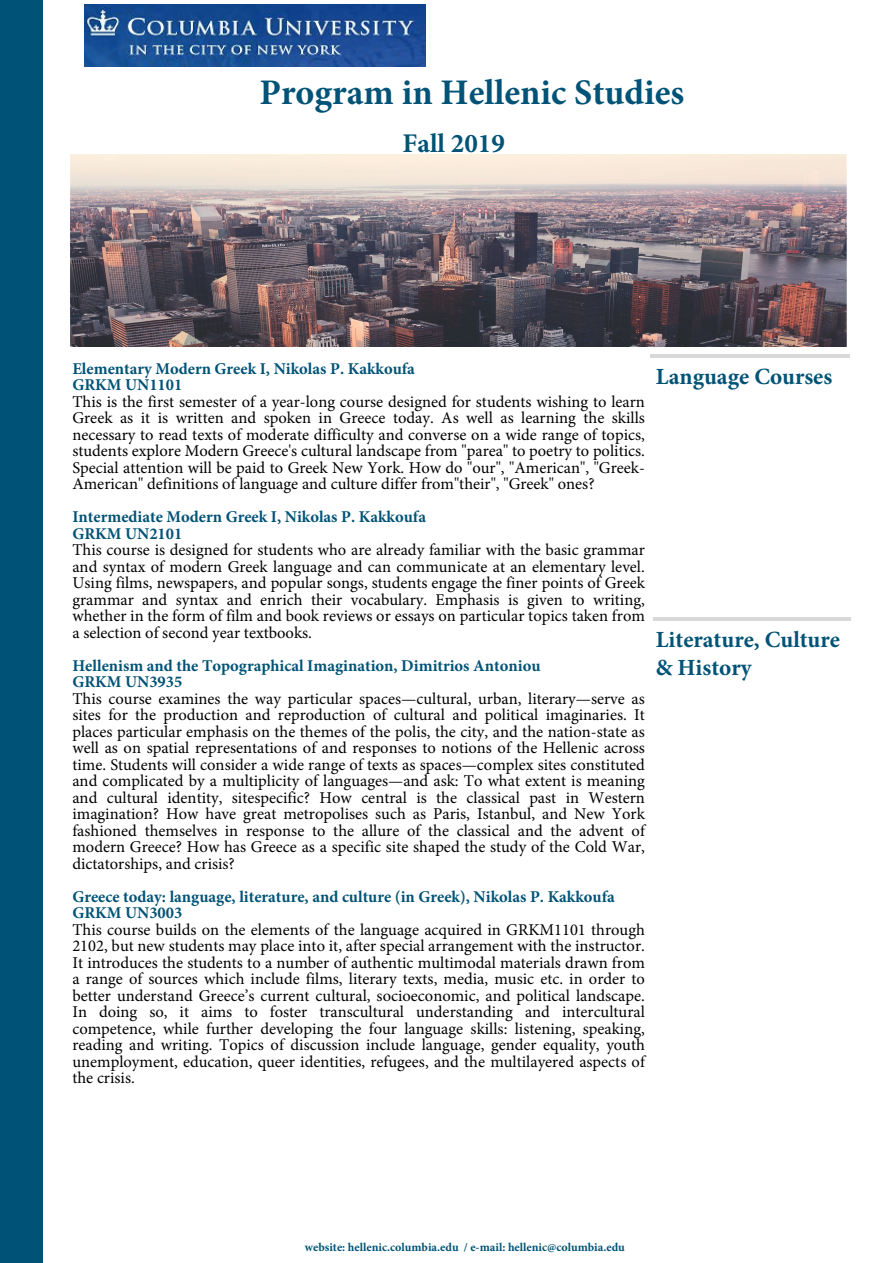
<style>
.page{position:relative;width:893px;height:1263px;background:#fff}
.page>*{position:absolute;margin:0;border:0;box-sizing:border-box;transform-origin:0 0}
.t1{font:700 36px "Minion Pro";color:#005376}
.t2{font:700 27px "Minion Pro";color:#005376}
.t3{font:700 23.25px/27.8px "Minion Pro";color:#005376}
.t4{font:16.5px/16.5px "Minion Pro";color:#000;text-align:justify}
.t5{font:700 16.5px/16.5px "Minion Pro";color:#005376}
.t6{font:700 12px "Minion Pro";color:#005376}
</style>
<div class="page">
<hr style="left:653px;top:617px;width:198px;height:3px;background:#000">
<hr style="left:650px;top:355px;width:200px;height:3px;background:#000">
<div style="left:0;top:0;width:43px;height:1263px;background:#005376"></div>
<img style="left:84px;top:5px;width:341px;height:62px">
<img style="left:70px;top:154px;width:777px;height:192px">
<h1 class="t1" style="left:259px;top:67px;width:426px">Program in Hellenic Studies</h1>
<h2 class="t2" style="left:403px;top:124px;width:104px">Fall 2019</h2>
<p class="t5" style="left:72px;top:360px;width:344px">Elementary Modern Greek I, Nikolas P. Kakkoufa<br>GRKM UN1101</p>
<p class="t4" style="left:72px;top:393px;width:574px">This is the first semester of a year-long course designed for students wishing to learn Greek as it is written and spoken in Greece today. As well as learning the skills necessary to read texts of moderate difficulty and converse on a wide range of topics, students explore Modern Greece's cultural landscape from "parea" to poetry to politics.<br>Special attention will be paid to Greek New York. How do "our", "American", "Greek-American" definitions of language and culture differ from"their", "Greek" ones?</p>
<p class="t5" style="left:72px;top:509px;width:355px">Intermediate Modern Greek I, Nikolas P. Kakkoufa<br>GRKM UN2101</p>
<p class="t4" style="left:72px;top:542px;width:574px">This course is designed for students who are already familiar with the basic grammar and syntax of modern Greek language and can communicate at an elementary level.<br>Using films, newspapers, and popular songs, students engage the finer points of Greek grammar and syntax and enrich their vocabulary. Emphasis is given to writing, whether in the form of film and book reviews or essays on particular topics taken from a selection of second year textbooks.</p>
<p class="t5" style="left:72px;top:657px;width:470px">Hellenism and the Topographical Imagination, Dimitrios Antoniou<br>GRKM UN3935</p>
<p class="t4" style="left:72px;top:690px;width:574px">This course examines the way particular spaces—cultural, urban, literary—serve as sites for the production and reproduction of cultural and political imaginaries. It places particular emphasis on the themes of the polis, the city, and the nation-state as well as on spatial representations of and responses to notions of the Hellenic across time. Students will consider a wide range of texts as spaces—complex sites constituted and complicated by a multiplicity of languages—and ask: To what extent is meaning and cultural identity, sitespecific? How central is the classical past in Western imagination? How have great metropolises such as Paris, Istanbul, and New York fashioned themselves in response to the allure of the classical and the advent of modern Greece? How has Greece as a specific site shaped the study of the Cold War, dictatorships, and crisis?</p>
<p class="t5" style="left:72px;top:888px;width:544px">Greece today: language, literature, and culture (in Greek), Nikolas P. Kakkoufa<br>GRKM UN3003</p>
<p class="t4" style="left:72px;top:921px;width:574px">This course builds on the elements of the language acquired in GRKM1101 through 2102, but new students may place into it, after special arrangement with the instructor.<br>It introduces the students to a number of authentic multimodal materials drawn from a range of sources which include films, literary texts, media, music etc. in order to better understand Greece’s current cultural, socioeconomic, and political landscape.<br>In doing so, it aims to foster transcultural understanding and intercultural competence, while further developing the four language skills: listening, speaking, reading and writing. Topics of discussion include language, gender equality, youth unemployment, education, queer identities, refugees, and the multilayered aspects of the crisis.</p>
<h3 class="t3" style="left:656px;top:362px;width:178px">Language Courses</h3>
<h3 class="t3" style="left:656px;top:626px;width:186px">Literature, Culture &amp; History</h3>
<p class="t6" style="left:305px;top:1238px;width:321px">website: hellenic.columbia.edu / e-mail: hellenic@columbia.edu</p>
</div>
